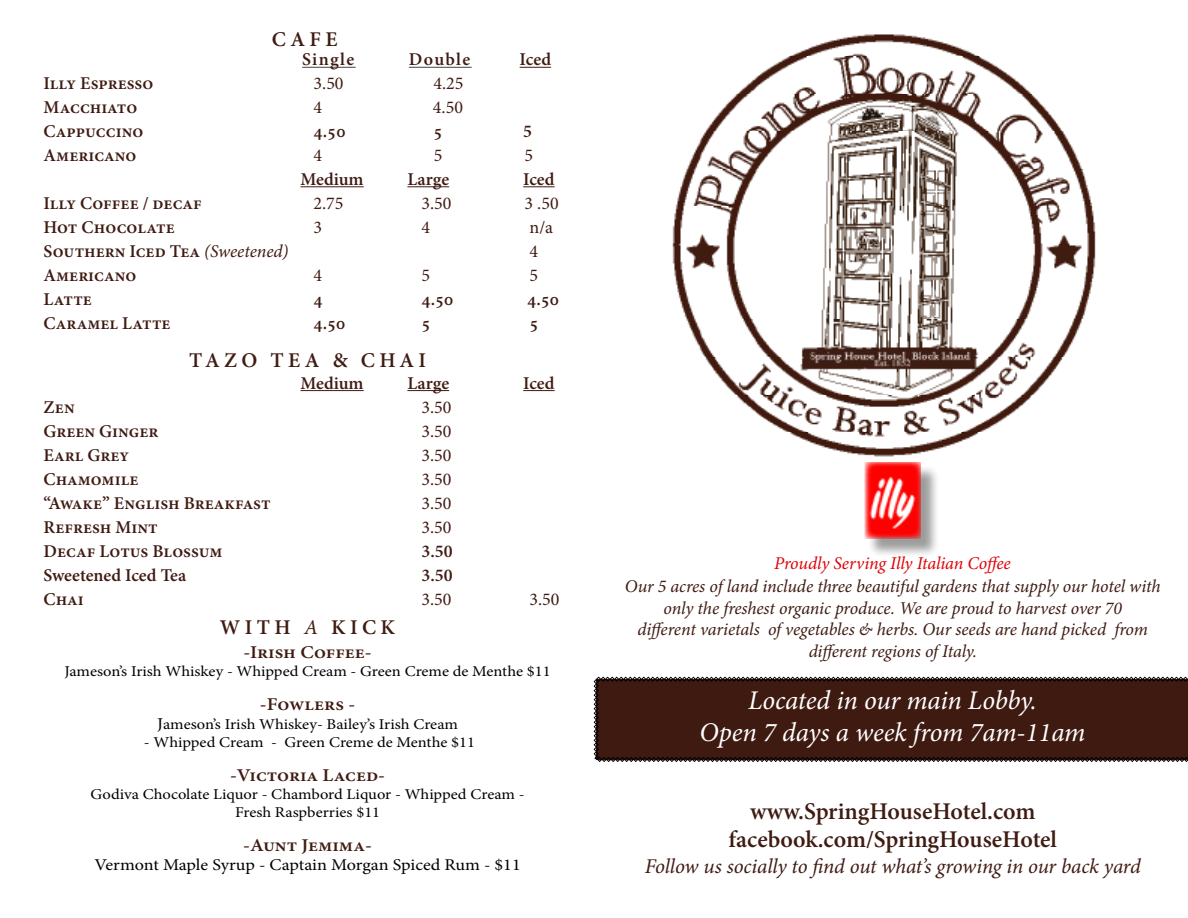
<style>
.page{position:relative;width:1188px;height:918px;background:#fff}
.page>*{position:absolute;margin:0;border:0;box-sizing:border-box;transform-origin:0 0}
.t1{font:italic 27px/32.4px "Minion Pro";letter-spacing:-.005em;color:#fff;text-align:center}
.t2{font:600 24px/28.8px "Minion Pro";color:#3f1b12;text-align:center}
.t3{font:italic 21px "Minion Pro";letter-spacing:-.01em;color:#3f1b12}
.t4{font:600 21px "Minion Pro";letter-spacing:.23em;color:#3f1b12}
.t5{font:600 18px "Minion Pro";color:#3f1b12}
.t6{font:italic 18px/21.6px "Minion Pro";letter-spacing:-.01em;color:#3f1b12;text-align:center}
.t7{font:18px "Minion Pro";color:#3f1b12}
.t8{font:600 18px "Minion Pro";color:#3f1b12;scale:1.1 1}
.t9{font:italic 18px "Minion Pro";letter-spacing:-.01em;color:#e00006}
.t10{font:16.5px "Minion Pro";letter-spacing:-.01em;color:#000;scale:1.1 1}
.t11{font:15px/18px "Minion Pro";letter-spacing:-.005em;color:#000;text-align:center;scale:1.1 1}
.s1{font-weight:400;font-style:italic}
.s2{font-size:16.5px}
</style>
<div class="page">
<svg style="left:594px;top:677px;width:594px;height:85px;background:#3f1f16"></svg>
<img style="left:672px;top:34px;width:424px;height:423px">
<hr style="left:301px;top:186px;width:63px;height:1px;background:#3f1b12">
<hr style="left:407px;top:186px;width:42px;height:1px;background:#3f1b12">
<hr style="left:523px;top:186px;width:32px;height:1px;background:#3f1b12">
<hr style="left:302px;top:67px;width:54px;height:1px;background:#444">
<hr style="left:409px;top:67px;width:63px;height:1px;background:#444">
<hr style="left:520px;top:67px;width:31px;height:1px;background:#3f1b12">
<hr style="left:301px;top:390px;width:63px;height:1px;background:#3f1b12">
<hr style="left:407px;top:390px;width:42px;height:1px;background:#3f1b12">
<hr style="left:523px;top:390px;width:32px;height:1px;background:#3f1b12">
<div style="left:867px;top:465px;width:72px;height:92px;background:#000;opacity:.39"></div>
<img style="left:865px;top:463px;width:55px;height:76px">
<p class="t4" style="left:272px;top:25px;width:67px">cafe</p>
<p class="t5" style="left:302px;top:47px;width:54px">Single</p>
<p class="t5" style="left:409px;top:47px;width:63px">Double</p>
<p class="t5" style="left:520px;top:47px;width:33px">Iced</p>
<p class="t5" style="left:44px;top:71px;width:111px">Illy Espresso</p>
<p class="t7" style="left:314px;top:72px;width:32px">3.50</p>
<p class="t7" style="left:434px;top:72px;width:32px">4.25</p>
<p class="t5" style="left:44px;top:95px;width:95px">Macchiato</p>
<p class="t7" style="left:314px;top:96px;width:10px">4</p>
<p class="t7" style="left:433px;top:96px;width:32px">4.50</p>
<p class="t5" style="left:44px;top:119px;width:101px">Cappuccino</p>
<p class="t5" style="left:314px;top:119px;width:33px">4.50</p>
<p class="t5" style="left:434px;top:119px;width:11px">5</p>
<p class="t5" style="left:523px;top:119px;width:10px">5</p>
<p class="t5" style="left:44px;top:143px;width:94px">Americano</p>
<p class="t7" style="left:314px;top:144px;width:10px">4</p>
<p class="t7" style="left:434px;top:144px;width:10px">5</p>
<p class="t7" style="left:525px;top:144px;width:10px">5</p>
<p class="t5" style="left:301px;top:167px;width:65px">Medium</p>
<p class="t5" style="left:407px;top:167px;width:43px">Large</p>
<p class="t5" style="left:523px;top:167px;width:33px">Iced</p>
<p class="t5" style="left:44px;top:191px;width:160px">Illy Coffee / decaf</p>
<p class="t7" style="left:314px;top:191px;width:32px">2.75</p>
<p class="t7" style="left:422px;top:191px;width:32px">3.50</p>
<p class="t7" style="left:525px;top:191px;width:36px">3 .50</p>
<p class="t5" style="left:44px;top:215px;width:133px">Hot Chocolate</p>
<p class="t7" style="left:314px;top:215px;width:10px">3</p>
<p class="t7" style="left:422px;top:215px;width:10px">4</p>
<p class="t7" style="left:530px;top:215px;width:25px">n/a</p>
<p class="t5" style="left:44px;top:239px;width:247px">Southern Iced Tea <span class="s1">(Sweetened)</span></p>
<p class="t7" style="left:530px;top:239px;width:10px">4</p>
<p class="t5" style="left:44px;top:263px;width:94px">Americano</p>
<p class="t7" style="left:314px;top:263px;width:10px">4</p>
<p class="t7" style="left:422px;top:263px;width:10px">5</p>
<p class="t7" style="left:530px;top:263px;width:10px">5</p>
<p class="t5" style="left:44px;top:287px;width:50px">Latte</p>
<p class="t5" style="left:314px;top:287px;width:11px">4</p>
<p class="t5" style="left:422px;top:287px;width:33px">4.50</p>
<p class="t5" style="left:527px;top:287px;width:33px">4.50</p>
<p class="t5" style="left:44px;top:311px;width:129px">Caramel Latte</p>
<p class="t5" style="left:314px;top:311px;width:33px">4.50</p>
<p class="t5" style="left:422px;top:311px;width:11px">5</p>
<p class="t5" style="left:530px;top:311px;width:11px">5</p>
<p class="t4" style="left:189px;top:346px;width:116px">tazo TEA</p>
<p class="t4" style="left:333px;top:346px;width:95px">&amp; CHA I</p>
<p class="t5" style="left:301px;top:371px;width:65px">Medium</p>
<p class="t5" style="left:407px;top:371px;width:43px">Large</p>
<p class="t5" style="left:523px;top:371px;width:33px">Iced</p>
<p class="t5" style="left:44px;top:395px;width:33px">Zen</p>
<p class="t7" style="left:422px;top:395px;width:32px">3.50</p>
<p class="t5" style="left:44px;top:419px;width:117px">Green Ginger</p>
<p class="t7" style="left:422px;top:419px;width:32px">3.50</p>
<p class="t5" style="left:44px;top:443px;width:87px">Earl Grey</p>
<p class="t7" style="left:422px;top:443px;width:32px">3.50</p>
<p class="t5" style="left:44px;top:467px;width:96px">Chamomile</p>
<p class="t7" style="left:422px;top:467px;width:32px">3.50</p>
<p class="t5" style="left:44px;top:491px;width:229px">“Awake” English Breakfast</p>
<p class="t7" style="left:422px;top:491px;width:32px">3.50</p>
<p class="t5" style="left:44px;top:515px;width:116px">Refresh Mint</p>
<p class="t7" style="left:422px;top:515px;width:32px">3.50</p>
<p class="t5" style="left:44px;top:539px;width:180px">Decaf Lotus Blossum</p>
<p class="t5" style="left:422px;top:539px;width:33px">3.50</p>
<p class="t5" style="left:44px;top:563px;width:144px">Sweetened Iced Tea</p>
<p class="t5" style="left:422px;top:563px;width:33px">3.50</p>
<p class="t5" style="left:44px;top:587px;width:42px">Chai</p>
<p class="t7" style="left:422px;top:587px;width:32px">3.50</p>
<p class="t7" style="left:530px;top:587px;width:32px">3.50</p>
<p class="t4" style="left:220px;top:613px;width:18px">wit</p>
<p class="t4" style="left:275px;top:613px;width:120px">h<span class="s1">a</span> kic k</p>
<p class="t8" style="left:243px;top:640px;width:118px">-Irish Coffee-</p>
<p class="t11" style="left:65px;top:662px;width:443px">Jameson’s Irish Whiskey - Whipped Cream - Green Creme de Menthe $11</p>
<p class="t8" style="left:260px;top:691px;width:88px">-Fowlers -</p>
<p class="t11" style="left:157px;top:716px;width:275px"><span class="s2">J</span>ameson’s Irish Whiskey- Bailey’s Irish Cream</p>
<p class="t11" style="left:144px;top:734px;width:303px">- Whipped Cream - Green Creme de Menthe $11</p>
<p class="t8" style="left:230px;top:763px;width:143px">-Victoria Laced-</p>
<p class="t11" style="left:91px;top:785px;width:396px">Godiva Chocolate Liquor - Chambord Liquor - Whipped Cream -<br>Fresh Raspberries $11</p>
<p class="t8" style="left:243px;top:832px;width:119px">-Aunt Jemima-</p>
<p class="t10" style="left:94px;top:854px;width:389px">Vermont Maple Syrup - Captain Morgan Spiced Rum - $11</p>
<p class="t9" style="left:774px;top:551px;width:238px">Proudly Serving Illy Italian Coffee</p>
<p class="t6" style="left:625px;top:576px;width:537px">Our 5 acres of land include three beautiful gardens that supply our hotel with only the freshest organic produce. We are proud to harvest over 70<br>different varietals of vegetables &amp; herbs. Our seeds are hand picked from different regions of Italy.</p>
<h1 class="t1" style="left:700px;top:684px;width:387px">Located in our main Lobby.<br>Open 7 days a week from 7am-11am</h1>
<h2 class="t2" style="left:729px;top:796px;width:330px">www.SpringHouseHotel.com facebook.com/SpringHouseHotel</h2>
<p class="t3" style="left:645px;top:852px;width:498px">Follow us socially to find out what’s growing in our back yard</p>
</div>
